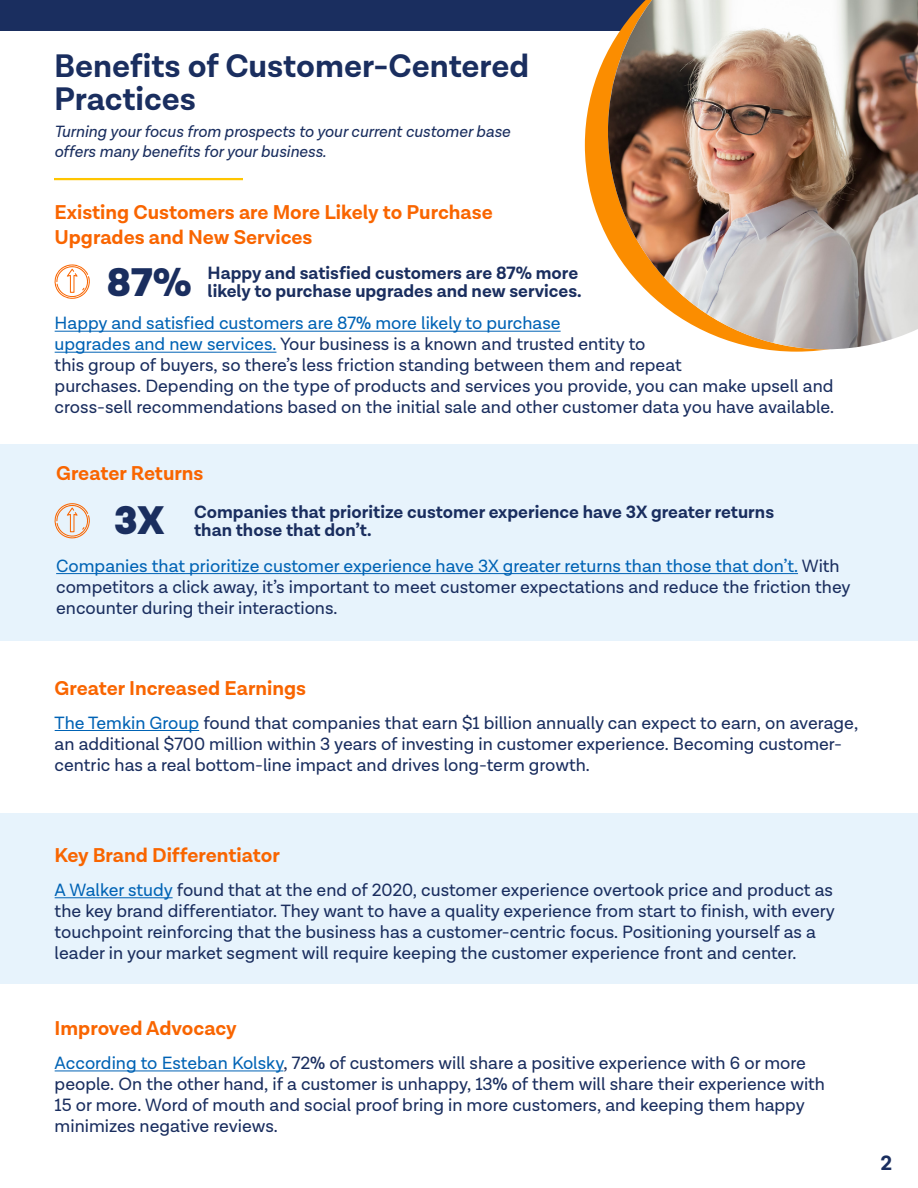
<style>
.page{position:relative;width:918px;height:1188px;background:#fff}
.page>*{position:absolute;margin:0;border:0;box-sizing:border-box;transform-origin:0 0}
.t1{font:900 40.5px "Lota Grotesque";color:#1a2e5f}
.t2{font:700 33px/33px "Lota Grotesque";color:#1a2e5f}
.t3{font:700 21px "Lota Grotesque";color:#1a2e5f}
.t4{font:700 20.25px/24.3px "Lota Grotesque";color:#f96500}
.t5{font:18px/21px "Lota Grotesque";color:#1a2e5f}
.t6{font:700 18px "Lota Grotesque";color:#1a2e5f}
.t7{font:italic 16.5px/19.5px "Lota Grotesque";color:#1a2e5f}
.s1{color:#0063b5}
</style>
<div class="page">
<div style="left:0;top:813px;width:918px;height:171px;background:#e7f3fc"></div>
<div style="left:0;top:0;width:918px;height:30px;background:#1a2e5f"></div>
<hr style="left:55px;top:730px;width:144px;height:1px;background:#0063b5">
<hr style="left:55px;top:897px;width:118px;height:1px;background:#0063b5">
<hr style="left:55px;top:1070px;width:228px;height:1px;background:#0063b5">
<hr style="left:55px;top:331px;width:506px;height:1px;background:#0063b5">
<hr style="left:55px;top:352px;width:221px;height:1px;background:#0063b5">
<svg style="left:54px;top:264px;width:36px;height:35px"></svg>
<div style="left:0;top:444px;width:918px;height:197px;background:#e7f3fc"></div>
<hr style="left:56px;top:573px;width:742px;height:1px;background:#0063b5">
<svg style="left:54px;top:503px;width:36px;height:36px"></svg>
<hr style="left:54px;top:178px;width:189px;height:2px;background:#ffc500">
<svg style="left:585px;top:30px;width:250px;height:322px"></svg>
<img style="left:608px;top:0;width:310px;height:349px">
<h2 class="t2" style="left:54px;top:51px;width:477px">Benefits of Customer-Centered<br>Practices</h2>
<p class="t7" style="left:54px;top:122px;width:458px">Turning your focus from prospects to your current customer base offers many benefits for your business.</p>
<p class="t4" style="left:55px;top:201px;width:440px">Existing Customers are More Likely to Purchase<br>Upgrades and New Services</p>
<h1 class="t1" style="left:107px;top:258px;width:86px">87%</h1>
<p class="t6" style="left:208px;top:263px;width:372px">Happy and satisfied customers are 87% more</p>
<p class="t6" style="left:208px;top:281px;width:376px">likely to purchase upgrades and new services.</p>
<p class="t5" style="left:55px;top:313px;width:781px"><span class="s1">Happy and satisfied customers are 87% more likely to purchase<br>upgrades and new services.</span> Your business is a known and trusted entity to<br>this group of buyers, so there’s less friction standing between them and repeat<br>purchases. Depending on the type of products and services you provide, you can make upsell and cross-sell recommendations based on the initial sale and other customer data you have available.</p>
<p class="t4" style="left:56px;top:461px;width:149px">Greater Returns</p>
<h1 class="t1" style="left:114px;top:497px;width:51px">3X</h1>
<p class="t6" style="left:194px;top:502px;width:582px">Companies that prioritize customer experience have 3X greater returns</p>
<p class="t6" style="left:194px;top:520px;width:179px">than those that don’t.</p>
<p class="t5" style="left:56px;top:556px;width:796px"><span class="s1">Companies that prioritize customer experience have 3X greater returns than those that don’t.</span> With competitors a click away, it’s important to meet customer expectations and reduce the friction they encounter during their interactions.</p>
<p class="t4" style="left:55px;top:677px;width:253px">Greater Increased Earnings</p>
<p class="t5" style="left:55px;top:713px;width:805px"><span class="s1">The Temkin Group</span> found that companies that earn $1 billion annually can expect to earn, on average, an additional $700 million within 3 years of investing in customer experience. Becoming customer&shy;centric has a real bottom-line impact and drives long-term growth.</p>
<p class="t4" style="left:55px;top:844px;width:227px">Key Brand Differentiator</p>
<p class="t5" style="left:55px;top:880px;width:782px"><span class="s1">A Walker study</span> found that at the end of 2020, customer experience overtook price and product as the key brand differentiator. They want to have a quality experience from start to finish, with every touchpoint reinforcing that the business has a customer-centric focus. Positioning yourself as a leader in your market segment will require keeping the customer experience front and center.</p>
<p class="t4" style="left:55px;top:1017px;width:184px">Improved Advocacy</p>
<p class="t5" style="left:55px;top:1053px;width:772px"><span class="s1">According to Esteban Kolsky</span>, 72% of customers will share a positive experience with 6 or more people. On the other hand, if a customer is unhappy, 13% of them will share their experience with 15 or more. Word of mouth and social proof bring in more customers, and keeping them happy minimizes negative reviews.</p>
<p class="t3" style="left:880px;top:1151px;width:13px">2</p>
</div>
